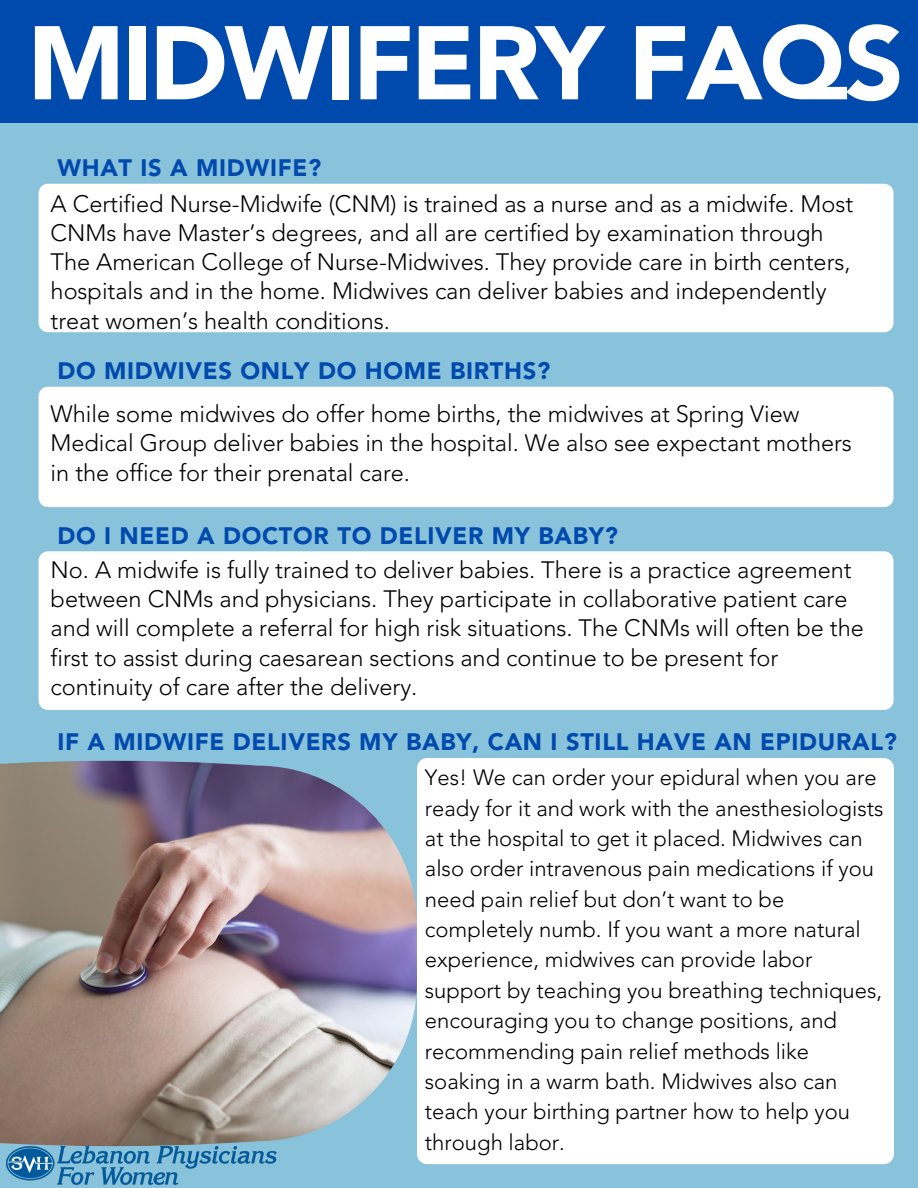
<style>
.page{position:relative;width:918px;height:1188px;background:#89c2db}
.page>*{position:absolute;margin:0;border:0;box-sizing:border-box;transform-origin:0 0}
.t1{font:900 103.35px "Avenir LT Pro";letter-spacing:-.03em;color:#fff}
.t2{font:900 23.7px "Avenir LT Pro";letter-spacing:.03em;color:#004aad}
.t3{font:300 23.55px/29.2px "Avenir LT Pro";color:#000}
.t4{font:300 22.05px/30.3px "Avenir LT Pro";color:#000}
</style>
<div class="page">
<div style="left:39px;top:184px;width:855px;height:148px;background:#fff;border-radius:9px"></div>
<img style="left:0;top:761px;width:417px;height:385px">
<div style="left:0;top:0;width:918px;height:122px;background:#004aad"></div>
<div style="left:39px;top:387px;width:855px;height:120px;background:#fff;border-radius:9px"></div>
<div style="left:39px;top:551px;width:855px;height:159px;background:#fff;border-radius:9px"></div>
<div style="left:417px;top:758px;width:477px;height:406px;background:#fff;border-radius:10px"></div>
<img style="left:7px;top:1146px;width:270px;height:38px">
<h1 class="t1" style="left:27px;top:21px;width:878px">MIDWIFERY FAQS</h1>
<p class="t2" style="left:57px;top:158px;width:265px">WHAT IS A MIDWIFE?</p>
<p class="t3" style="left:51px;top:191px;width:804px">A Certified Nurse-Midwife (CNM) is trained as a nurse and as a midwife. Most CNMs have Master’s degrees, and all are certified by examination through The American College of Nurse-Midwives. They provide care in birth centers, hospitals and in the home. Midwives can deliver babies and independently treat women’s health conditions.</p>
<p class="t2" style="left:57px;top:361px;width:494px">DO MIDWIVES ONLY DO HOME BIRTHS?</p>
<p class="t3" style="left:51px;top:401px;width:803px">While some midwives do offer home births, the midwives at Spring View<br>Medical Group deliver babies in the hospital. We also see expectant mothers in the office for their prenatal care.</p>
<p class="t2" style="left:57px;top:526px;width:562px">DO I NEED A DOCTOR TO DELIVER MY BABY?</p>
<p class="t3" style="left:51px;top:557px;width:815px">No. A midwife is fully trained to deliver babies. There is a practice agreement between CNMs and physicians. They participate in collaborative patient care and will complete a referral for high risk situations. The CNMs will often be the first to assist during caesarean sections and continue to be present for continuity of care after the delivery.</p>
<p class="t2" style="left:57px;top:732px;width:841px">IF A MIDWIFE DELIVERS MY BABY, CAN I STILL HAVE AN EPIDURAL?</p>
<p class="t4" style="left:425px;top:764px;width:460px">Yes! We can order your epidural when you are ready for it and work with the anesthesiologists at the hospital to get it placed. Midwives can also order intravenous pain medications if you need pain relief but don’t want to be completely numb. If you want a more natural experience, midwives can provide labor support by teaching you breathing techniques, encouraging you to change positions, and recommending pain relief methods like soaking in a warm bath. Midwives also can teach your birthing partner how to help you through labor.</p>
</div>
